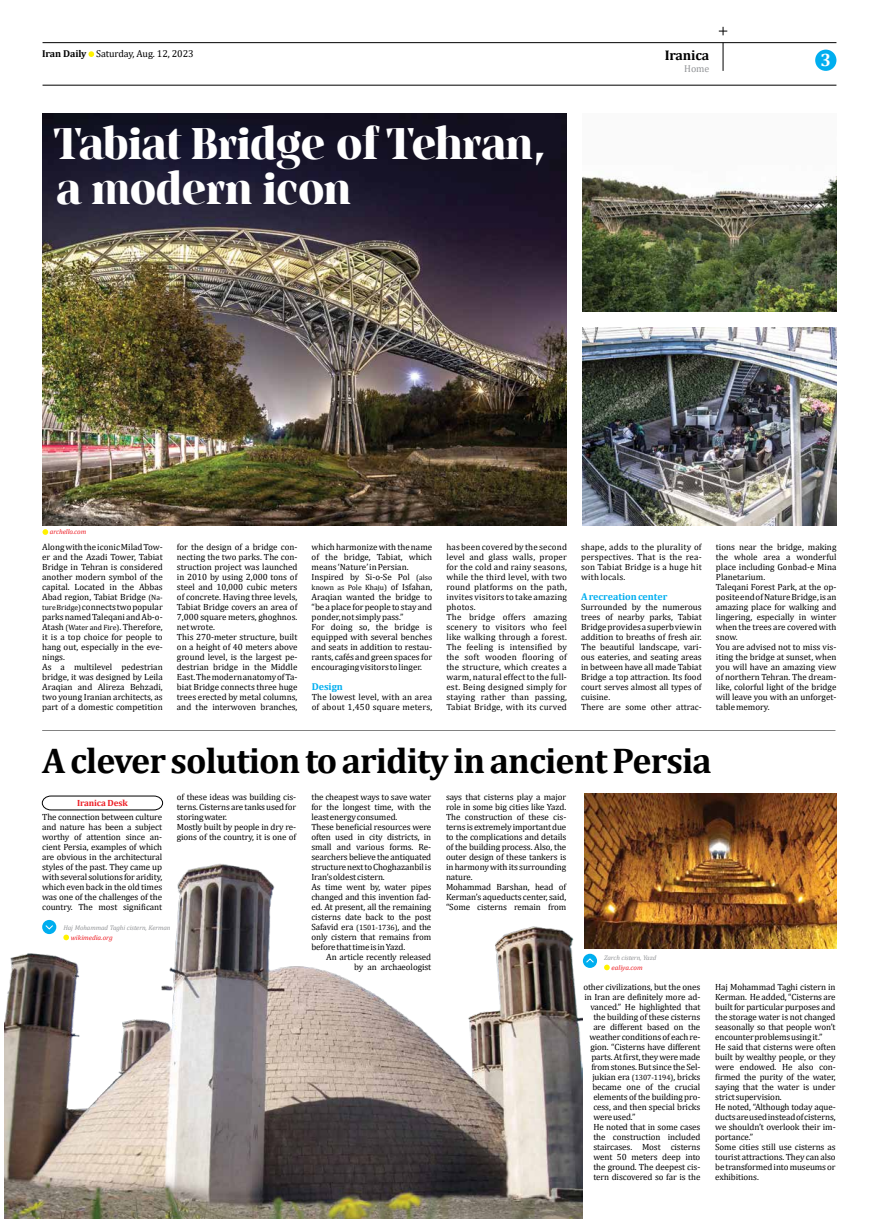
<style>
.page{position:relative;width:879px;height:1219px;background:#fff}
.page>*{position:absolute;margin:0;border:0;box-sizing:border-box;transform-origin:0 0}
.t1{font:700 44px/45.5px "Jaymont PERSONAL";letter-spacing:.01em;color:#fff}
.t2{font:700 36px "Cambria";letter-spacing:-.025em;color:#000}
.t3{font:700 18px "Cambria";color:#fff}
.t4{font:700 14px "Cambria";letter-spacing:-.01em;color:#000}
.t5{font:10px "Cambria";letter-spacing:-.01em;color:#000}
.t6{font:700 10px "Cambria";color:#00aeef}
.t7{font:10px "Cambria";color:#939598}
.t8{font:9px/10px "Cambria";letter-spacing:-.01em;color:#000}
.t9{font:9px/10px "Cambria";letter-spacing:.02em;color:#000}
.t10{font:700 9px "Cambria";letter-spacing:-.01em;color:#ed1d24}
.t11{font:7.7px "Cambria";color:#000}
.t12{font:italic 6.9px "Cambria";color:#ed1d24}
.t13{font:italic 6.8px "Cambria";letter-spacing:-.01em;color:#939598}
.s1{font-weight:700}
.s2{font-size:7.7px}
.s3{font-size:9px}
</style>
<div class="page">
<svg style="left:723px;top:43px;width:1px;height:28px"></svg>
<hr style="left:43px;top:42px;width:793px;height:1px;background:#000">
<hr style="left:43px;top:85px;width:793px;height:1px;background:#000">
<div style="left:815px;top:50px;width:21px;height:21px;background:#00aeef;border-radius:50%"></div>
<svg style="left:88px;top:51px;width:6px;height:6px"></svg>
<svg style="left:42px;top:796px;width:121px;height:14px"></svg>
<hr style="left:42px;top:730px;width:793px;height:1px;background:#000">
<svg style="left:43px;top:529px;width:5px;height:6px"></svg>
<img style="left:5px;top:863px;width:578px;height:356px">
<img style="left:585px;top:794px;width:251px;height:155px">
<svg style="left:63px;top:935px;width:6px;height:5px"></svg>
<div style="left:42px;top:920px;width:14px;height:14px;background:#00aeef;border-radius:50%"></div>
<svg style="left:45px;top:925px;width:8px;height:5px"></svg>
<svg style="left:604px;top:965px;width:6px;height:5px"></svg>
<div style="left:583px;top:954px;width:14px;height:14px;background:#00aeef;border-radius:50%"></div>
<svg style="left:586px;top:958px;width:8px;height:5px"></svg>
<img style="left:42px;top:114px;width:525px;height:411px">
<img style="left:583px;top:176px;width:253px;height:136px">
<img style="left:583px;top:327px;width:253px;height:198px">
<svg style="left:719px;top:27px;width:8px;height:8px"></svg>
<p class="t5" style="left:42px;top:48px;width:153px"><span class="s1">Iran Daily</span> Saturday, Aug. 12, 2023</p>
<h3 class="t4" style="left:664px;top:45px;width:46px">Iranica</h3>
<h1 class="t1" style="left:57px;top:124px;width:492px">Tabiat Bridge of Tehran, a modern icon</h1>
<p class="t7" style="left:684px;top:63px;width:27px">Home</p>
<h3 class="t3" style="left:820px;top:47px;width:12px">3</h3>
<p class="t12" style="left:50px;top:527px;width:38px">archello.com</p>
<p class="t8" style="left:42px;top:542px;width:122px">Along with the iconic Milad Tow&shy;er and the Azadi Tower, Tabiat<br>Bridge in Tehran is considered another modern symbol of the capital. Located in the Abbas<br>Abad region, Tabiat Bridge <span class="s2">(Na&shy;ture Bridge)</span> connects two popular parks named Taleqani and Ab-o-<br>Atash <span class="s2">(Water and Fire)</span>. Therefore, it is a top choice for people to hang out, especially in the eve&shy;nings.<br>As a multilevel pedestrian bridge, it was designed by Leila<br>Araqian and Alireza Behzadi, two young Iranian architects, as part of a domestic competition</p>
<p class="t8" style="left:177px;top:542px;width:122px">for the design of a bridge con&shy;necting the two parks. The con&shy;struction project was launched in 2010 by using 2,000 tons of steel and 10,000 cubic meters of concrete. Having three levels,<br>Tabiat Bridge covers an area of<br>7,000 square meters, ghoghnos. net wrote.<br>This 270-meter structure, built on a height of 40 meters above ground level, is the largest pe&shy;destrian bridge in the Middle<br>East. The modern anatomy of Ta&shy;biat Bridge connects three huge trees erected by metal columns, and the interwoven branches,</p>
<p class="t8" style="left:312px;top:542px;width:122px">which harmonize with the name of the bridge, Tabiat, which means ‘Nature’ in Persian.<br>Inspired by Si-o-Se Pol <span class="s2">(also</span></p>
<p class="t11" style="left:312px;top:583px;width:122px">known as Pole Khaju) <span class="s3">of Isfahan,</span></p>
<p class="t8" style="left:312px;top:592px;width:122px">Araqian wanted the bridge to “be a place for people to stay and ponder, not simply pass.”<br>For doing so, the bridge is equipped with several benches and seats in addition to restau&shy;rants, cafés and green spaces for encouraging visitors to linger.</p>
<p class="t6" style="left:312px;top:680px;width:33px">Design</p>
<p class="t9" style="left:312px;top:692px;width:122px">The lowest level, with an area of about 1,450 square meters,</p>
<p class="t9" style="left:446px;top:542px;width:122px">has been covered by the second level and glass walls, proper for the cold and rainy seasons, while the third level, with two round platforms on the path, invites visitors to take amazing photos.<br>The bridge offers amazing scenery to visitors who feel like walking through a forest.<br>The feeling is intensified by the soft wooden flooring of the structure, which creates a warm, natural effect to the full&shy;est. Being designed simply for staying rather than passing,<br>Tabiat Bridge, with its curved</p>
<p class="t8" style="left:581px;top:542px;width:122px;text-align:justify">shape, adds to the plurality of perspectives. That is the rea&shy;son Tabiat Bridge is a huge hit with locals.</p>
<p class="t6" style="left:581px;top:590px;width:88px">A recreation center</p>
<p class="t8" style="left:581px;top:602px;width:122px">Surrounded by the numerous trees of nearby parks, Tabiat<br>Bridge provides a superb view in addition to breaths of fresh air.<br>The beautiful landscape, vari&shy;ous eateries, and seating areas in between have all made Tabiat<br>Bridge a top attraction. Its food court serves almost all types of cuisine.<br>There are some other attrac-</p>
<p class="t8" style="left:716px;top:542px;width:122px">tions near the bridge, making the whole area a wonderful place including Gonbad-e Mina<br>Planetarium.<br>Taleqani Forest Park, at the op&shy;posite end of Nature Bridge, is an amazing place for walking and lingering, especially in winter when the trees are covered with snow.<br>You are advised not to miss vis&shy;iting the bridge at sunset, when you will have an amazing view of northern Tehran. The dream&shy;like, colorful light of the bridge will leave you with an unforget&shy;table memory.</p>
<h2 class="t2" style="left:42px;top:735px;width:671px">A clever solution to aridity in ancient Persia</h2>
<p class="t8" style="left:177px;top:792px;width:121px">of these ideas was building cis&shy;terns. Cisterns are tanks used for storing water.<br>Mostly built by people in dry re&shy;gions of the country, it is one of</p>
<p class="t8" style="left:311px;top:792px;width:121px">the cheapest ways to save water for the longest time, with the least energy consumed.<br>These beneficial resources were often used in city districts, in small and various forms. Re&shy;searchers believe the antiquated structure next to Choghazanbil is<br>Iran’s oldest cistern.<br>As time went by, water pipes changed and this invention fad&shy;ed. At present, all the remaining cisterns date back to the post<br>Safavid era <span class="s2">(1501-1736)</span>, and the only cistern that remains from before that time is in Yazd.</p>
<p class="t8" style="left:326px;top:952px;width:106px;text-align:right">An article recently released by an archaeologist</p>
<p class="t10" style="left:77px;top:796px;width:52px">Iranica Desk</p>
<p class="t8" style="left:42px;top:812px;width:122px;text-align:justify">The connection between culture and nature has been a subject worthy of attention since an&shy;cient Persia, examples of which are obvious in the architectural styles of the past. They came up with several solutions for aridity, which even back in the old times was one of the challenges of the country. The most significant</p>
<p class="t13" style="left:63px;top:923px;width:109px">Haj Mohammad Taghi cistern, Kerman</p>
<p class="t12" style="left:71px;top:933px;width:43px">wikimedia.org</p>
<p class="t8" style="left:446px;top:792px;width:122px">says that cisterns play a major role in some big cities like Yazd.<br>The construction of these cis&shy;terns is extremely important due to the complications and details of the building process. Also, the outer design of these tankers is in harmony with its surrounding nature.<br>Mohammad Barshan, head of<br>Kerman’s aqueducts center, said, “Some cisterns remain from</p>
<p class="t13" style="left:604px;top:953px;width:54px">Zarch cistern, Yazd</p>
<p class="t12" style="left:611px;top:963px;width:33px">ealiya.com</p>
<p class="t8" style="left:583px;top:982px;width:119px">other civilizations, but the ones</p>
<p class="t8" style="left:584px;top:992px;width:118px">in Iran are definitely more ad-</p>
<p class="t8" style="left:590px;top:1002px;width:111px">vanced.” He highlighted that</p>
<p class="t8" style="left:593px;top:1012px;width:109px">the building of these cisterns</p>
<p class="t8" style="left:593px;top:1022px;width:109px">are different based on the</p>
<p class="t8" style="left:589px;top:1032px;width:113px">weather conditions of each re-</p>
<p class="t8" style="left:590px;top:1042px;width:112px">gion. “Cisterns have different</p>
<p class="t8" style="left:591px;top:1052px;width:111px">parts. At first, they were made</p>
<p class="t8" style="left:591px;top:1062px;width:111px">from stones. But since the Sel-</p>
<p class="t8" style="left:592px;top:1072px;width:109px">jukian era <span class="s2">(1307-1194)</span>, bricks</p>
<p class="t8" style="left:592px;top:1082px;width:110px">became one of the crucial</p>
<p class="t8" style="left:593px;top:1092px;width:108px">elements of the building pro-</p>
<p class="t8" style="left:593px;top:1102px;width:109px">cess, and then special bricks</p>
<p class="t8" style="left:593px;top:1112px;width:44px">were used.”</p>
<p class="t8" style="left:593px;top:1122px;width:109px">He noted that in some cases</p>
<p class="t8" style="left:593px;top:1132px;width:109px">the construction included</p>
<p class="t8" style="left:593px;top:1142px;width:109px">staircases. Most cisterns</p>
<p class="t8" style="left:593px;top:1152px;width:109px">went 50 meters deep into</p>
<p class="t8" style="left:593px;top:1162px;width:109px">the ground. The deepest cis-</p>
<p class="t8" style="left:593px;top:1172px;width:109px">tern discovered so far is the</p>
<p class="t8" style="left:715px;top:982px;width:122px">Haj Mohammad Taghi cistern in<br>Kerman. He added, “Cisterns are built for particular purposes and the storage water is not changed seasonally so that people won’t encounter problems using it.”<br>He said that cisterns were often built by wealthy people, or they were endowed. He also con&shy;firmed the purity of the water, saying that the water is under strict supervision.<br>He noted, “Although today aque&shy;ducts are used instead of cisterns, we shouldn’t overlook their im&shy;portance.”<br>Some cities still use cisterns as tourist attractions. They can also be transformed into museums or exhibitions.</p>
</div>
